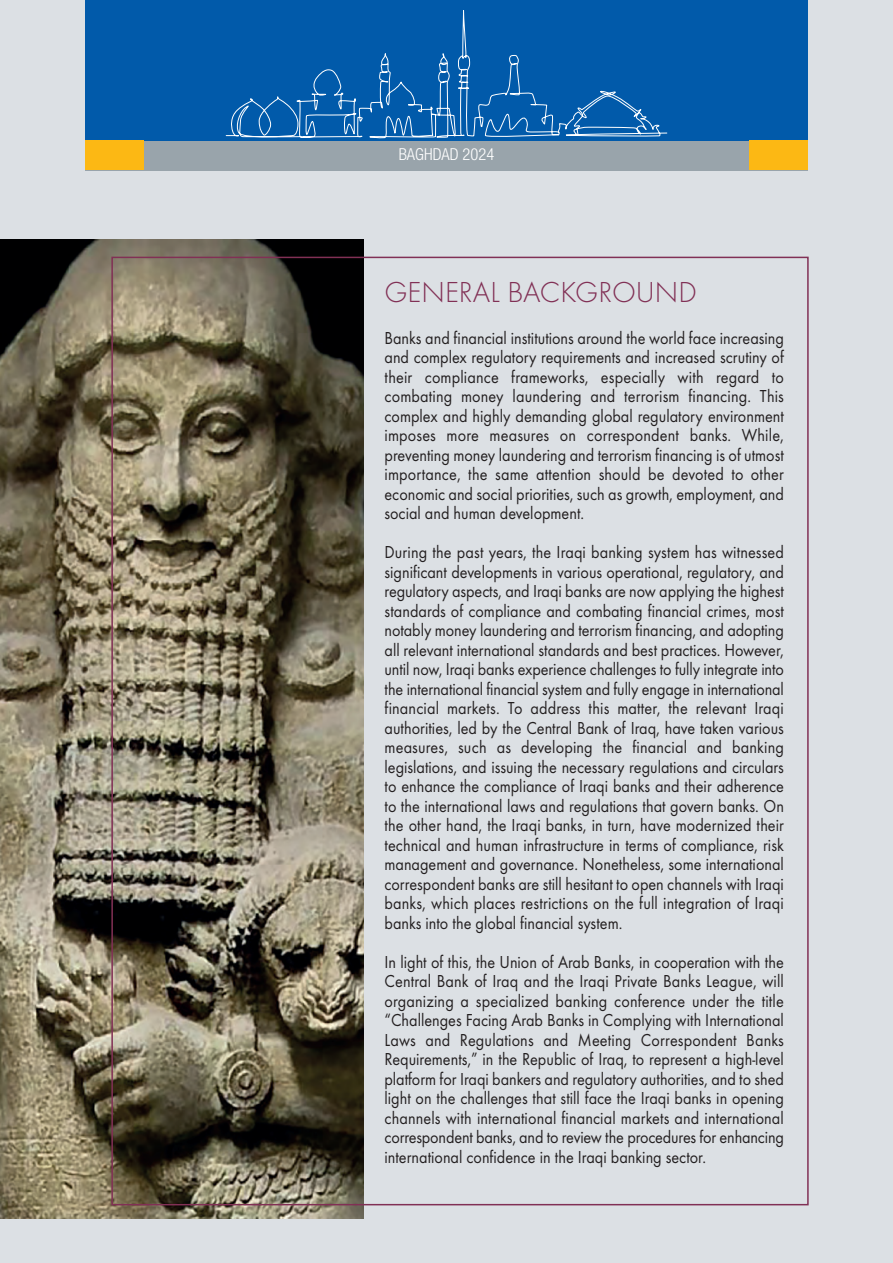
<style>
.page{position:relative;width:893px;height:1263px;background:#dce0e4}
.page>*{position:absolute;margin:0;border:0;box-sizing:border-box;transform-origin:0 0}
.t1{font:300 30px "Futura T";color:#813055}
.t2{font:18px/19.5px "Futura T";color:#231f20;text-align:justify;scale:.9 1}
.t3{font:300 condensed 16.5px "Helvetica Neue";color:#fff}
</style>
<div class="page">
<img style="left:0;top:240px;width:363px;height:979px">
<div style="left:85px;top:0;width:723px;height:170px;background:#99a4ab"></div>
<div style="left:85px;top:0;width:723px;height:140px;background:#015aaa"></div>
<svg style="left:226px;top:10px;width:441px;height:128px"></svg>
<div style="left:85px;top:140px;width:59px;height:29px;background:#fcb814"></div>
<div style="left:749px;top:140px;width:59px;height:29px;background:#fcb814"></div>
<p class="t3" style="left:399px;top:148px;width:97px">BAGHDAD 2024</p>
<p class="t1" style="left:384px;top:278px;width:314px">GENERAL BACKGROUND</p>
<p class="t2" style="left:384px;top:329px;width:445px">Banks and financial institutions around the world face increasing and complex regulatory requirements and increased scrutiny of their compliance frameworks, especially with regard to combating money laundering and terrorism financing. This complex and highly demanding global regulatory environment imposes more measures on correspondent banks. While, preventing money laundering and terrorism financing is of utmost importance, the same attention should be devoted to other economic and social priorities, such as growth, employment, and social and human development.</p>
<p class="t2" style="left:384px;top:544px;width:445px">During the past years, the Iraqi banking system has witnessed significant developments in various operational, regulatory, and regulatory aspects, and Iraqi banks are now applying the highest standards of compliance and combating financial crimes, most notably money laundering and terrorism financing, and adopting all relevant international standards and best practices. However, until now, Iraqi banks experience challenges to fully integrate into the international financial system and fully engage in international financial markets. To address this matter, the relevant Iraqi authorities, led by the Central Bank of Iraq, have taken various measures, such as developing the financial and banking legislations, and issuing the necessary regulations and circulars to enhance the compliance of Iraqi banks and their adherence to the international laws and regulations that govern banks. On the other hand, the Iraqi banks, in turn, have modernized their technical and human infrastructure in terms of compliance, risk management and governance. Nonetheless, some international correspondent banks are still hesitant to open channels with Iraqi banks, which places restrictions on the full integration of Iraqi banks into the global financial system.</p>
<p class="t2" style="left:384px;top:953px;width:445px">In light of this, the Union of Arab Banks, in cooperation with the Central Bank of Iraq and the Iraqi Private Banks League, will organizing a specialized banking conference under the title “Challenges Facing Arab Banks in Complying with International Laws and Regulations and Meeting Correspondent Banks Requirements,” in the Republic of Iraq, to represent a high-level platform for Iraqi bankers and regulatory authorities, and to shed light on the challenges that still face the Iraqi banks in opening channels with international financial markets and international correspondent banks, and to review the procedures for enhancing international confidence in the Iraqi banking sector.</p>
</div>
